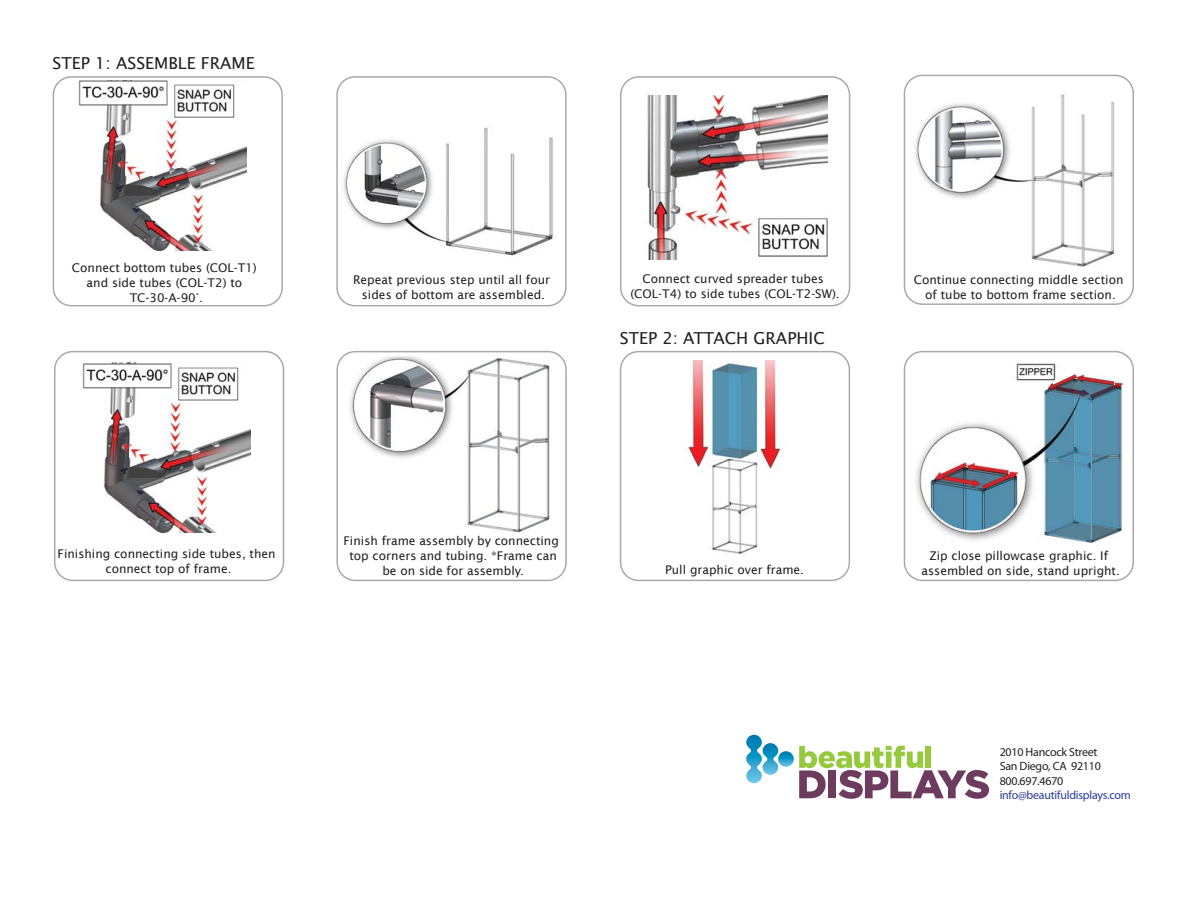
<style>
.page{position:relative;width:1188px;height:918px;background:#fff}
.page>*{position:absolute;margin:0;border:0;box-sizing:border-box;transform-origin:0 0}
.t1{font:16.5px "Lucida Sans";color:#231f20}
.t2{font:12px/15px "Lucida Sans";color:#231f20;text-align:center}
.t3{font:12px/14.4px "Myriad Pro";letter-spacing:-.02em;color:#231f20}
.t4{font:12px "Myriad Pro";letter-spacing:-.02em;color:#283a97}
</style>
<div class="page">
<div style="left:620px;top:351px;width:230px;height:230px;border:2px solid #a7a9ac;border-radius:18px"></div>
<div style="left:53px;top:76px;width:230px;height:230px;border:2px solid #a7a9ac;border-radius:18px"></div>
<div style="left:336px;top:76px;width:231px;height:230px;border:2px solid #a7a9ac;border-radius:18px"></div>
<div style="left:620px;top:76px;width:230px;height:230px;border:2px solid #a7a9ac;border-radius:18px"></div>
<div style="left:904px;top:75px;width:230px;height:230px;border:2px solid #a7a9ac;border-radius:18px"></div>
<div style="left:904px;top:351px;width:230px;height:230px;border:2px solid #a7a9ac;border-radius:18px"></div>
<img style="left:343px;top:127px;width:210px;height:129px">
<img style="left:915px;top:94px;width:200px;height:173px">
<img style="left:687px;top:361px;width:94px;height:193px">
<img style="left:915px;top:363px;width:209px;height:180px">
<img style="left:78px;top:81px;width:169px;height:170px">
<img style="left:647px;top:95px;width:181px;height:165px">
<div style="left:337px;top:351px;width:230px;height:230px;border:2px solid #a7a9ac;border-radius:18px"></div>
<img style="left:350px;top:356px;width:200px;height:177px">
<div style="left:54px;top:351px;width:230px;height:230px;border:2px solid #a7a9ac;border-radius:18px"></div>
<img style="left:82px;top:363px;width:169px;height:170px">
<div style="left:524px;top:95px;width:35px;height:37px;background:#fff"></div>
<svg style="left:799px;top:746px;width:190px;height:53px"></svg>
<div style="left:925px;top:746px;width:6px;height:22px;background:#96c93d"></div>
<svg style="left:746px;top:735px;width:32px;height:48px"></svg>
<svg style="left:778px;top:751px;width:16px;height:16px"></svg>
<h1 class="t1" style="left:53px;top:54px;width:204px">STEP 1: ASSEMBLE FRAME</h1>
<p class="t2" style="left:72px;top:260px;width:186px">Connect bottom tubes (COL-T1) and side tubes (COL-T2) to<br>TC-30-A-90°.</p>
<p class="t2" style="left:353px;top:272px;width:199px">Repeat previous step until all four sides of bottom are assembled.</p>
<p class="t2" style="left:630px;top:271px;width:211px">Connect curved spreader tubes (COL-T4) to side tubes (COL-T2-SW).</p>
<h1 class="t1" style="left:620px;top:329px;width:206px">STEP 2: ATTACH GRAPHIC</h1>
<p class="t2" style="left:914px;top:272px;width:211px">Continue connecting middle section of tube to bottom frame section.</p>
<p class="t2" style="left:58px;top:546px;width:220px">Finishing connecting side tubes, then connect top of frame.</p>
<p class="t2" style="left:344px;top:533px;width:217px">Finish frame assembly by connecting top corners and tubing. *Frame can be on side for assembly.</p>
<p class="t2" style="left:665px;top:562px;width:140px">Pull graphic over frame.</p>
<p class="t2" style="left:921px;top:548px;width:200px">Zip close pillowcase graphic. If assembled on side, stand upright.</p>
<p class="t3" style="left:1000px;top:744px;width:103px">2010 Hancock Street<br>San Diego, CA 92110<br>800.697.4670</p>
<p class="t4" style="left:1000px;top:787px;width:133px">info@beautifuldisplays.com</p>
</div>
